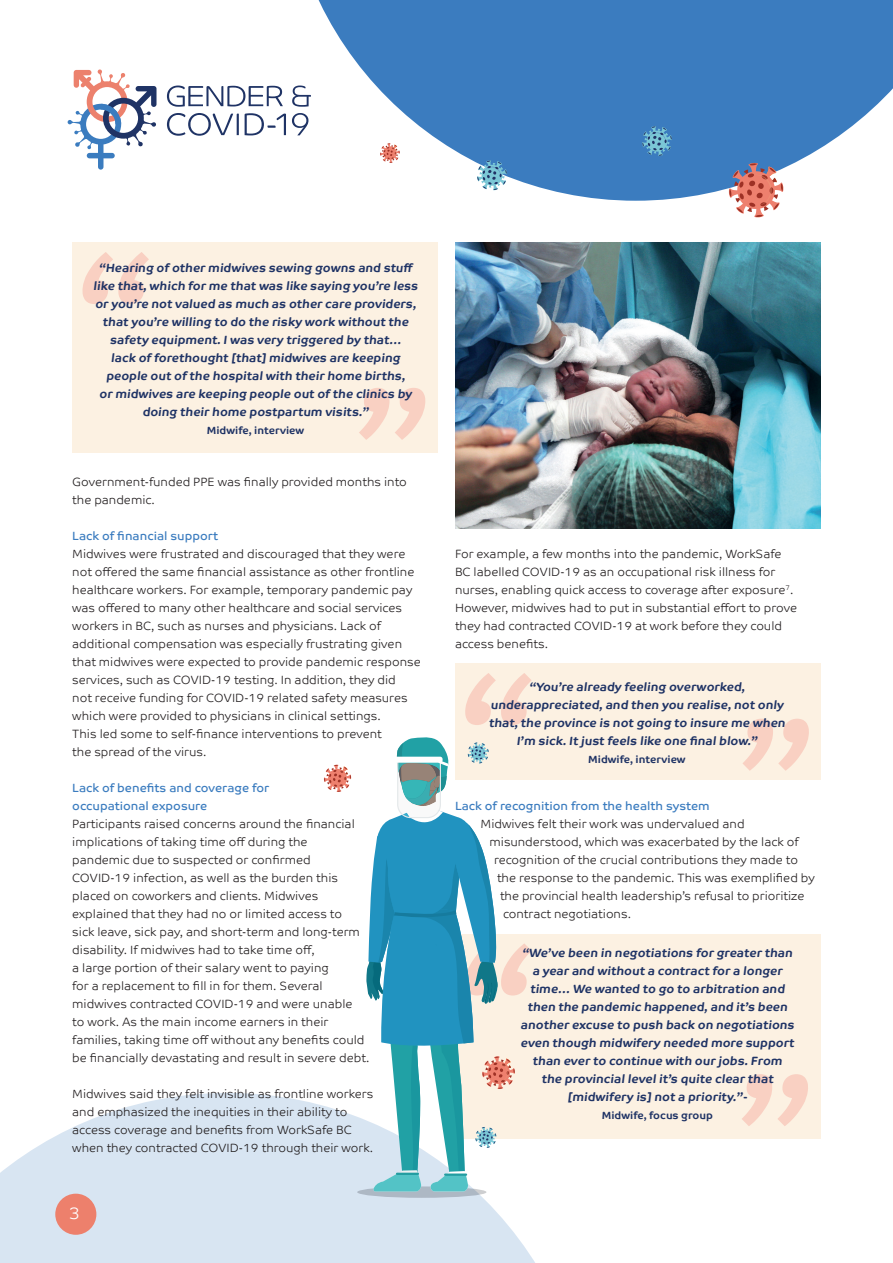
<style>
.page{position:relative;width:893px;height:1263px;background:#fff}
.page>*{position:absolute;margin:0;border:0;box-sizing:border-box;transform-origin:0 0}
.t1{font:300 16.5px "Co Headline";color:#fff}
.t2{font:300 12px/18px "Co Text";color:#231f20}
.t3{font:700 12px/18px "Co Text";color:#1f3365;text-align:center}
.t4{font:12px/18px "Co Text";color:#3b7cbf}
.t5{font:700 10.5px "Co Text";color:#1f3365}
</style>
<div class="page">
<svg style="left:285px;top:0;width:608px;height:201px;fill:#3b7cbf"></svg>
<svg style="left:729px;top:163px;width:55px;height:55px"></svg>
<svg style="left:380px;top:143px;width:20px;height:20px"></svg>
<svg style="left:642px;top:126px;width:30px;height:30px"></svg>
<svg style="left:477px;top:160px;width:30px;height:30px"></svg>
<svg style="left:0;top:1093px;width:535px;height:170px;fill:#d8e5f2"></svg>
<div style="left:55px;top:1194px;width:41px;height:41px;background:#ed806c;border-radius:50%"></div>
<svg style="left:167px;top:86px;width:116px;height:21px"></svg>
<svg style="left:292px;top:86px;width:19px;height:21px"></svg>
<svg style="left:167px;top:113px;width:72px;height:23px"></svg>
<svg style="left:245px;top:113px;width:41px;height:22px"></svg>
<svg style="left:292px;top:113px;width:16px;height:22px"></svg>
<svg style="left:67px;top:69px;width:89px;height:101px"></svg>
<div style="left:455px;top:934px;width:366px;height:205px;background:#fcf1e2"></div>
<svg style="left:742px;top:1074px;width:66px;height:52px"></svg>
<div style="left:455px;top:663px;width:366px;height:117px;background:#fcf1e2"></div>
<svg style="left:465px;top:673px;width:67px;height:52px"></svg>
<svg style="left:743px;top:719px;width:66px;height:52px"></svg>
<img style="left:455px;top:242px;width:366px;height:286px">
<div style="left:72px;top:242px;width:366px;height:211px;background:#fcf1e2"></div>
<svg style="left:82px;top:252px;width:67px;height:52px"></svg>
<svg style="left:359px;top:388px;width:66px;height:52px"></svg>
<svg style="left:324px;top:764px;width:27px;height:28px"></svg>
<svg style="left:357px;top:1186px;width:129px;height:12px"></svg>
<svg style="left:366px;top:737px;width:166px;height:454px"></svg>
<hr style="left:396px;top:1173px;width:23px;height:2px;background:#239da1">
<hr style="left:444px;top:1173px;width:23px;height:3px;background:#239da1">
<p class="t3" style="left:93px;top:259px;width:329px">“Hearing of other midwives sewing gowns and stuff like that,which for me that was like saying you’re less or you’re not valued as much as other care providers, that you’re willing to do the risky work without the safety equipment.Iwas very triggered by that…<br>lack of forethought [that]midwives are keeping people out of the hospitalwith their home births,<br>or midwives are keeping people out of the clinics by doing their home postpartum visits.”</p>
<p class="t5" style="left:207px;top:424px;width:99px">Midwife, interview</p>
<p class="t2" style="left:72px;top:473px;width:336px">Government-funded PPE was finally provided months into the pandemic.</p>
<p class="t4" style="left:72px;top:527px;width:147px">Lack of financial support</p>
<p class="t2" style="left:72px;top:545px;width:350px">Midwives were frustrated and discouraged that they were not offered the same financial assistance as other frontline healthcare workers. For example, temporary pandemic pay was offered to many other healthcare and social services workers in BC, such as nurses and physicians. Lack of additional compensation was especially frustrating given that midwives were expected to provide pandemic response services, such as COVID-19 testing. In addition, they did<br>not receive funding for COVID-19 related safety measures which were provided to physicians in clinical settings.<br>This led some to self-finance interventions to prevent<br>the spread of the virus.</p>
<p class="t4" style="left:72px;top:779px;width:198px">Lack of benefits and coverage for occupational exposure</p>
<p class="t2" style="left:72px;top:815px;width:299px">Participants raised concerns around the financial implications of taking time off during the<br>pandemic due to suspected or confirmed COVID-19 infection, as well as the burden this placed on coworkers and clients. Midwives explained that they had no or limited access to<br>sick leave, sick pay, and short-term and long-term disability. If midwives had to take time off,<br>a large portion of their salary went to paying<br>for a replacement to fill in for them. Several midwives contracted COVID-19 and were unable<br>to work. As the main income earners in their families, taking time off without any benefits could be financially devastating and result in severe debt.</p>
<p class="t2" style="left:72px;top:1085px;width:303px">Midwives said they felt invisible as frontline workers and emphasized the inequities in their ability to access coverage and benefits from WorkSafe BC when they contracted COVID-19 through their work.</p>
<h1 class="t1" style="left:70px;top:1203px;width:11px">3</h1>
<p class="t2" style="left:455px;top:545px;width:344px">For example, a few months into the pandemic, WorkSafe BC labelled COVID-19 as an occupational risk illness for nurses, enabling quick access to coverage after exposure<sup>7</sup>.<br>However, midwives had to put in substantial effort to prove they had contracted COVID-19 at work before they could access benefits.</p>
<p class="t3" style="left:489px;top:678px;width:301px">“You’re already feeling overworked, underappreciated,and then you realise,not only that,the province is not going to insure me when I’m sick.It just feels like one finalblow.”</p>
<p class="t5" style="left:588px;top:753px;width:99px">Midwife, interview</p>
<p class="t4" style="left:455px;top:797px;width:256px">Lack of recognition from the health system</p>
<p class="t2" style="left:480px;top:815px;width:266px">Midwives felt their work was undervalued and</p>
<p class="t2" style="left:489px;top:833px;width:311px">misunderstood, which was exacerbated by the lack of</p>
<p class="t2" style="left:494px;top:851px;width:306px">recognition of the crucial contributions they made to</p>
<p class="t2" style="left:497px;top:869px;width:319px">the response to the pandemic. This was exemplified by</p>
<p class="t2" style="left:500px;top:887px;width:306px">the provincial health leadership’s refusal to prioritize</p>
<p class="t2" style="left:503px;top:905px;width:130px">contract negotiations.</p>
<p class="t3" style="left:520px;top:944px;width:278px">“We’ve been in negotiations for greater than a year and without a contract for a longer time… We wanted to go to arbitration and then the pandemic happened,and it’s been another excuse to push back on negotiations even though midwifery needed more support than ever to continue with our jobs.From the provinciallevelit’s quite clear that [midwifery is]not a priority.”-</p>
<p class="t5" style="left:602px;top:1109px;width:113px">Midwife, focus group</p>
</div>
